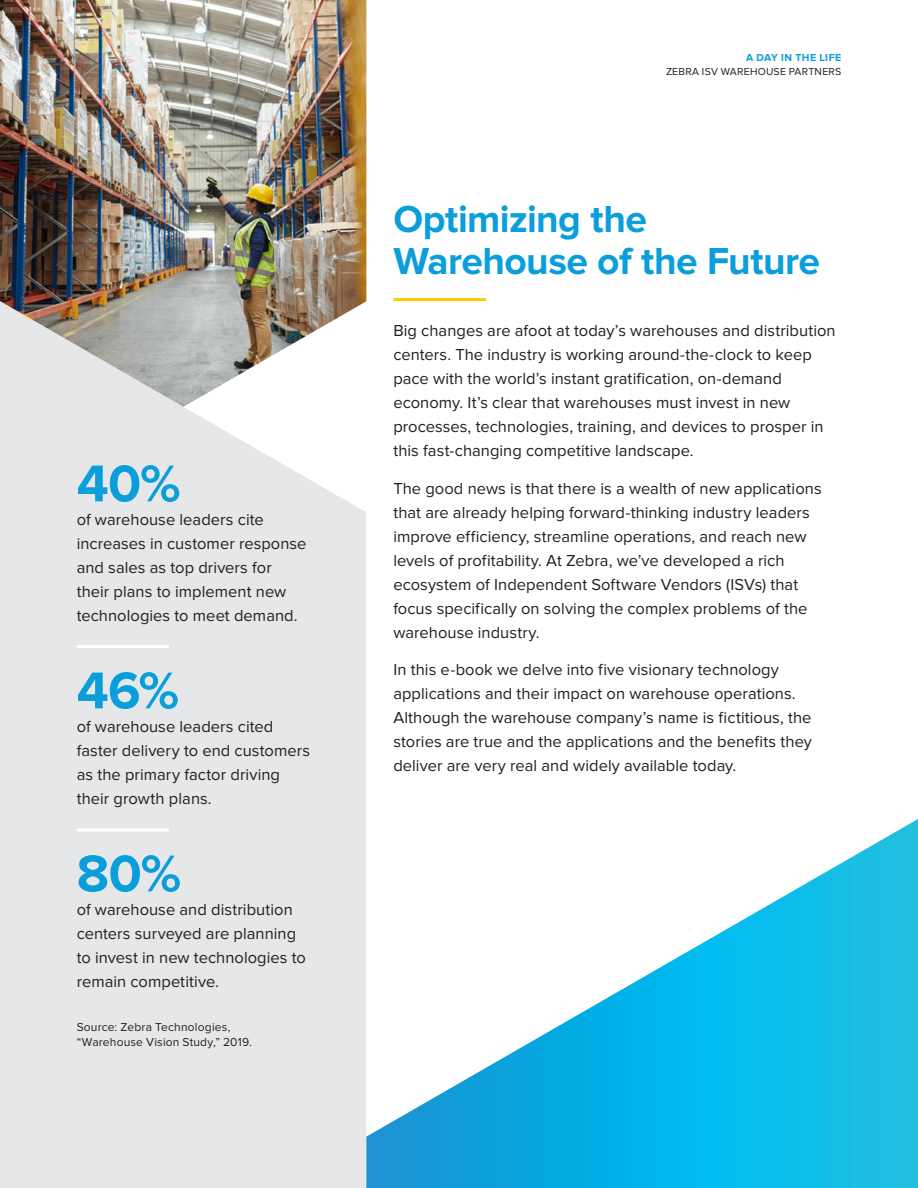
<style>
.page{position:relative;width:918px;height:1188px;background:#fff}
.page>*{position:absolute;margin:0;border:0;box-sizing:border-box;transform-origin:0 0}
.Body{font:700 53.7px "Proxima Nova";color:#0a9edb}
.Heading-2-Cover{font:700 39px/42px "Proxima Nova";letter-spacing:-.015em;color:#0a9edb}
.Body-2{font:16.5px/24px "Proxima Nova";letter-spacing:.005em;color:#231f20}
.Body-3{font:12px "Proxima Nova";letter-spacing:.015em;color:#231f20}
.t1{font:10.5px "Proxima Nova";letter-spacing:.025em;color:#231f20}
.Collateral_Type{font:700 10.5px "Proxima Nova";letter-spacing:.04em;color:#0a9edb}
</style>
<div class="page">
<img style="left:0;top:0;width:366px;height:301px">
<svg style="left:0;top:301px;width:366px;height:887px;background:#e3e4e5"></svg>
<hr style="left:393px;top:298px;width:93px;height:3px;background:#feca0a">
<svg style="left:366px;top:819px;width:552px;height:369px"></svg>
<hr style="left:77px;top:645px;width:92px;height:3px;background:#fff">
<hr style="left:77px;top:828px;width:92px;height:3px;background:#fff">
<p class="Body" style="left:77px;top:453px;width:105px">40%</p>
<p class="Body-2" style="left:77px;top:508px;width:231px">of warehouse leaders cite increases in customer response and sales as top drivers for their plans to implement new technologies to meet demand.</p>
<p class="Body" style="left:77px;top:660px;width:104px">46%</p>
<p class="Body-2" style="left:77px;top:715px;width:235px">of warehouse leaders cited faster delivery to end customers as the primary factor driving their growth plans.</p>
<p class="Body" style="left:77px;top:843px;width:106px">80%</p>
<p class="Body-2" style="left:77px;top:898px;width:231px">of warehouse and distribution centers surveyed are planning to invest in new technologies to remain competitive.</p>
<p class="Body-3" style="left:77px;top:1020px;width:155px">Source: Zebra Technologies,</p>
<p class="Body-3" style="left:77px;top:1035px;width:177px">“Warehouse Vision Study,” 2019.</p>
<p class="Collateral_Type" style="left:746px;top:52px;width:97px">A DAY IN THE LIFE</p>
<p class="t1" style="left:666px;top:66px;width:177px">ZEBRA ISV WAREHOUSE PARTNERS</p>
<p class="Heading-2-Cover" style="left:393px;top:199px;width:428px">Optimizing the<br>Warehouse of the Future</p>
<p class="Body-2" style="left:393px;top:319px;width:444px">Big changes are afoot at today’s warehouses and distribution centers. The industry is working around-the-clock to keep pace with the world’s instant gratification, on-demand economy. It’s clear that warehouses must invest in new processes, technologies, training, and devices to prosper in this fast-changing competitive landscape.</p>
<p class="Body-2" style="left:393px;top:477px;width:430px">The good news is that there is a wealth of new applications that are already helping forward-thinking industry leaders improve efficiency, streamline operations, and reach new levels of profitability. At Zebra, we’ve developed a rich ecosystem of Independent Software Vendors (ISVs) that focus specifically on solving the complex problems of the warehouse industry.</p>
<p class="Body-2" style="left:393px;top:658px;width:420px">In this e-book we delve into five visionary technology applications and their impact on warehouse operations.<br>Although the warehouse company’s name is fictitious, the stories are true and the applications and the benefits they deliver are very real and widely available today.</p>
</div>
